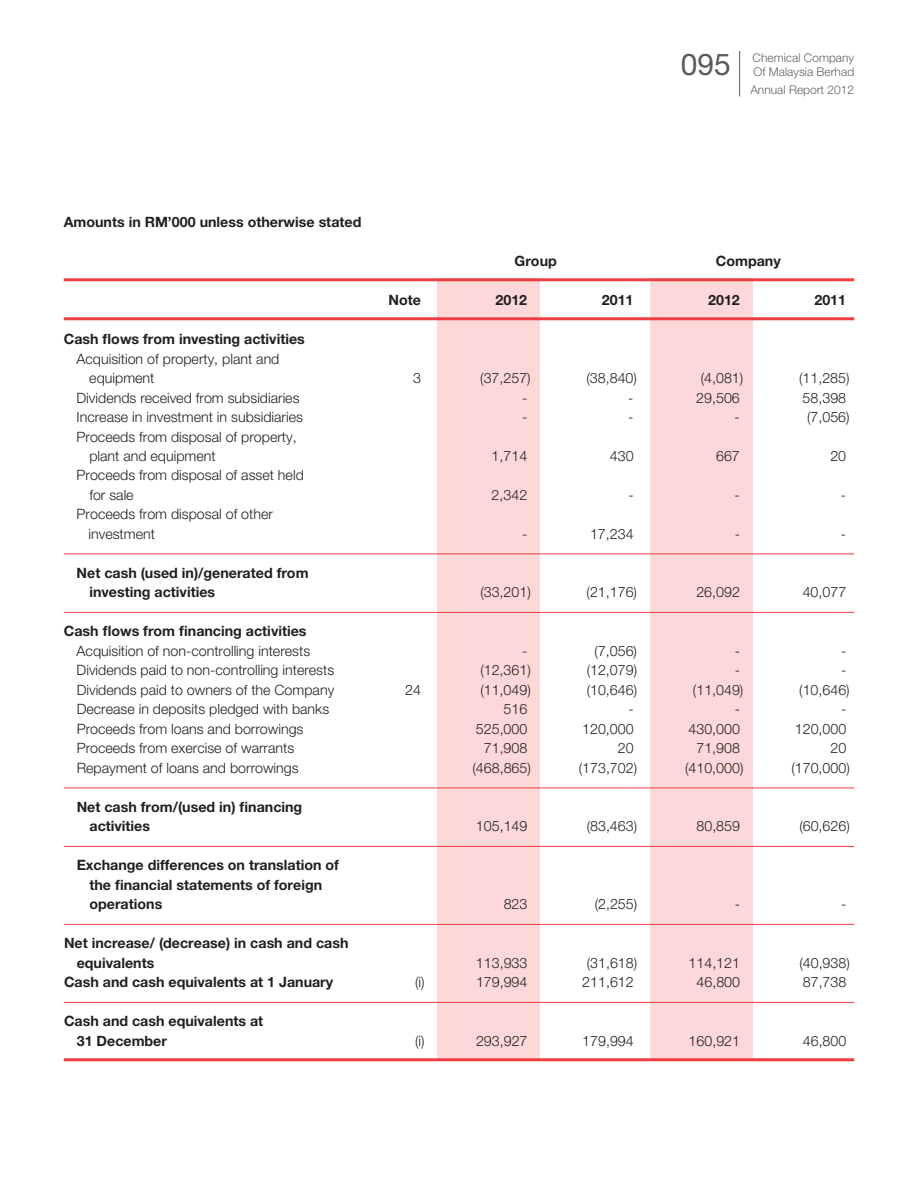
<style>
.page{position:relative;width:918px;height:1188px;background:#fff}
.page>*{position:absolute;margin:0;border:0;box-sizing:border-box;transform-origin:0 0}
.t1{font:30px "Helvetica Neue LT Std";color:#58595b}
.t2{font:300 14.25px/19.5px "Helvetica Neue LT Std";color:#231f20}
.t3{font:700 14.25px/19.5px "Helvetica Neue LT Std";color:#231f20}
.t4{font:300 12px/14.4px "Helvetica Neue LT Std";color:#636467}
</style>
<div class="page">
<div style="left:651px;top:279px;width:102px;height:780px;background:#fcd8d9"></div>
<div style="left:438px;top:279px;width:102px;height:780px;background:#fcd8d9"></div>
<hr style="left:64px;top:278px;width:790px;height:3px;background:#ef3e42">
<hr style="left:64px;top:317px;width:790px;height:3px;background:#ef3e42">
<hr style="left:64px;top:554px;width:790px;height:1px;background:#ef3e42">
<hr style="left:64px;top:612px;width:790px;height:1px;background:#ef3e42">
<hr style="left:64px;top:788px;width:790px;height:1px;background:#ef3e42">
<hr style="left:64px;top:846px;width:790px;height:1px;background:#ef3e42">
<hr style="left:64px;top:924px;width:790px;height:1px;background:#ef3e42">
<hr style="left:64px;top:1002px;width:790px;height:1px;background:#ef3e42">
<hr style="left:64px;top:1058px;width:790px;height:3px;background:#ef3e42">
<hr style="left:739px;top:51px;width:1px;height:45px;background:#58595b">
<h1 class="t1" style="left:681px;top:46px;width:52px">095</h1>
<p class="t4" style="left:753px;top:50px;width:103px">Chemical Company<br>Of Malaysia Berhad</p>
<p class="t4" style="left:750px;top:82px;width:105px">Annual Report 2012</p>
<p class="t3" style="left:64px;top:212px;width:299px">Amounts in RM’000 unless otherwise stated</p>
<p class="t3" style="left:64px;top:329px;width:243px">Cash flows from investing activities</p>
<p class="t2" style="left:89px;top:348px;width:192px;text-indent:-13px">Acquisition of property, plant and equipment</p>
<p class="t3" style="left:515px;top:251px;width:44px">Group</p>
<p class="t3" style="left:716px;top:251px;width:67px">Company</p>
<p class="t3" style="left:388px;top:290px;width:34px">N ote</p>
<p class="t3" style="left:496px;top:290px;width:33px">2012</p>
<p class="t3" style="left:602px;top:290px;width:33px">2011</p>
<p class="t3" style="left:708px;top:290px;width:33px">2012</p>
<p class="t3" style="left:814px;top:290px;width:33px">2011</p>
<p class="t2" style="left:413px;top:368px;width:9px">3</p>
<p class="t2" style="left:480px;top:368px;width:52px">(37,257)</p>
<p class="t2" style="left:587px;top:368px;width:52px">(38,840)</p>
<p class="t2" style="left:701px;top:368px;width:44px">(4,081)</p>
<p class="t2" style="left:799px;top:368px;width:52px">(11,285)</p>
<p class="t2" style="left:77px;top:387px;width:224px">Dividends received from subsidiaries</p>
<p class="t2" style="left:522px;top:387px;width:7px">-</p>
<p class="t2" style="left:628px;top:387px;width:7px">-</p>
<p class="t2" style="left:696px;top:387px;width:45px">29,506</p>
<p class="t2" style="left:803px;top:387px;width:45px">58,398</p>
<p class="t2" style="left:64px;top:407px;width:241px">I ncrease in investment in subsidiaries</p>
<p class="t2" style="left:522px;top:407px;width:7px">-</p>
<p class="t2" style="left:628px;top:407px;width:7px">-</p>
<p class="t2" style="left:735px;top:407px;width:7px">-</p>
<p class="t2" style="left:807px;top:407px;width:44px">(7,056)</p>
<p class="t2" style="left:89px;top:426px;width:209px;text-indent:-26px">Proceeds from disposal of property, plant and equipment</p>
<p class="t2" style="left:492px;top:446px;width:37px">1,714</p>
<p class="t2" style="left:610px;top:446px;width:25px">430</p>
<p class="t2" style="left:716px;top:446px;width:25px">667</p>
<p class="t2" style="left:830px;top:446px;width:17px">20</p>
<p class="t2" style="left:89px;top:465px;width:216px;text-indent:-26px">Proceeds from disposal of asset held for sale</p>
<p class="t2" style="left:89px;top:504px;width:186px;text-indent:-25px">Proceeds from disposal of other investment</p>
<p class="t3" style="left:89px;top:563px;width:221px;text-indent:-26px">N et cash (used in)/generated from investing activities</p>
<p class="t2" style="left:492px;top:485px;width:37px">2,342</p>
<p class="t2" style="left:628px;top:485px;width:7px">-</p>
<p class="t2" style="left:735px;top:485px;width:7px">-</p>
<p class="t2" style="left:841px;top:485px;width:7px">-</p>
<p class="t2" style="left:522px;top:524px;width:7px">-</p>
<p class="t2" style="left:590px;top:524px;width:45px">17,234</p>
<p class="t2" style="left:735px;top:524px;width:7px">-</p>
<p class="t2" style="left:841px;top:524px;width:7px">-</p>
<p class="t2" style="left:480px;top:582px;width:52px">(33,201)</p>
<p class="t2" style="left:587px;top:582px;width:52px">(21,176)</p>
<p class="t2" style="left:696px;top:582px;width:45px">26,092</p>
<p class="t2" style="left:803px;top:582px;width:45px">40,077</p>
<p class="t3" style="left:64px;top:621px;width:244px">Cash flows from financing activities</p>
<p class="t2" style="left:77px;top:641px;width:235px">Acquisition of non-controlling interests</p>
<p class="t2" style="left:522px;top:641px;width:7px">-</p>
<p class="t2" style="left:595px;top:641px;width:44px">(7,056)</p>
<p class="t2" style="left:735px;top:641px;width:7px">-</p>
<p class="t2" style="left:841px;top:641px;width:7px">-</p>
<p class="t2" style="left:77px;top:660px;width:259px">Dividends paid to non-controlling interests</p>
<p class="t2" style="left:480px;top:660px;width:52px">(12,361)</p>
<p class="t2" style="left:587px;top:660px;width:52px">(12,079)</p>
<p class="t2" style="left:735px;top:660px;width:7px">-</p>
<p class="t2" style="left:841px;top:660px;width:7px">-</p>
<p class="t2" style="left:77px;top:680px;width:259px">Dividends paid to owners of the Company</p>
<p class="t2" style="left:405px;top:680px;width:17px">24</p>
<p class="t2" style="left:480px;top:680px;width:52px">(11,049)</p>
<p class="t2" style="left:587px;top:680px;width:52px">(10,646)</p>
<p class="t2" style="left:693px;top:680px;width:52px">(11,049)</p>
<p class="t2" style="left:799px;top:680px;width:52px">(10,646)</p>
<p class="t2" style="left:77px;top:699px;width:254px">Decrease in deposits pledged with banks</p>
<p class="t2" style="left:504px;top:699px;width:25px">516</p>
<p class="t2" style="left:628px;top:699px;width:7px">-</p>
<p class="t2" style="left:735px;top:699px;width:7px">-</p>
<p class="t2" style="left:841px;top:699px;width:7px">-</p>
<p class="t2" style="left:64px;top:719px;width:241px">Proceeds from loans and borrowings</p>
<p class="t2" style="left:476px;top:719px;width:53px">525,000</p>
<p class="t2" style="left:582px;top:719px;width:53px">120,000</p>
<p class="t2" style="left:689px;top:719px;width:53px">430,000</p>
<p class="t2" style="left:795px;top:719px;width:53px">120,000</p>
<p class="t2" style="left:64px;top:738px;width:232px">Proceeds from exercise of warrants</p>
<p class="t2" style="left:484px;top:738px;width:45px">71,908</p>
<p class="t2" style="left:618px;top:738px;width:17px">20</p>
<p class="t2" style="left:696px;top:738px;width:45px">71,908</p>
<p class="t2" style="left:831px;top:738px;width:17px">20</p>
<p class="t2" style="left:64px;top:758px;width:236px">Repayment of loans and borrowings</p>
<p class="t2" style="left:473px;top:758px;width:60px">(468,865)</p>
<p class="t2" style="left:579px;top:758px;width:60px">(173,702)</p>
<p class="t2" style="left:685px;top:758px;width:60px">(410,000)</p>
<p class="t2" style="left:791px;top:758px;width:60px">(170,000)</p>
<p class="t3" style="left:90px;top:797px;width:214px;text-indent:-26px">Net cash from/(used in) financing activities</p>
<p class="t2" style="left:476px;top:816px;width:53px">105,149</p>
<p class="t2" style="left:587px;top:816px;width:52px">(83,463)</p>
<p class="t2" style="left:696px;top:816px;width:45px">80,859</p>
<p class="t2" style="left:799px;top:816px;width:52px">(60,626)</p>
<p class="t3" style="left:90px;top:855px;width:251px;text-indent:-26px">Exchange differences on translation of the financial statements of foreign operations</p>
<p class="t3" style="left:77px;top:933px;width:273px;text-indent:-13px">Net increase/ (decrease) in cash and cash equivalents</p>
<p class="t2" style="left:504px;top:894px;width:25px">823</p>
<p class="t2" style="left:595px;top:894px;width:44px">(2,255)</p>
<p class="t2" style="left:735px;top:894px;width:7px">-</p>
<p class="t2" style="left:841px;top:894px;width:7px">-</p>
<p class="t2" style="left:476px;top:953px;width:53px">113,933</p>
<p class="t2" style="left:587px;top:953px;width:52px">(31,618)</p>
<p class="t2" style="left:689px;top:953px;width:53px">114,121</p>
<p class="t2" style="left:799px;top:953px;width:52px">(40,938)</p>
<p class="t3" style="left:64px;top:972px;width:271px">Cash and cash equivalents at 1 January</p>
<p class="t2" style="left:415px;top:972px;width:11px">(i)</p>
<p class="t2" style="left:476px;top:972px;width:53px">179,994</p>
<p class="t2" style="left:582px;top:972px;width:53px">211,612</p>
<p class="t2" style="left:697px;top:972px;width:45px">46,800</p>
<p class="t2" style="left:803px;top:972px;width:45px">87,738</p>
<p class="t3" style="left:77px;top:1011px;width:188px;text-indent:-13px">Cash and cash equivalents at<br>31 December</p>
<p class="t2" style="left:415px;top:1031px;width:11px">(i)</p>
<p class="t2" style="left:476px;top:1031px;width:53px">293,927</p>
<p class="t2" style="left:582px;top:1031px;width:53px">179,994</p>
<p class="t2" style="left:689px;top:1031px;width:53px">160,921</p>
<p class="t2" style="left:803px;top:1031px;width:45px">46,800</p>
</div>
